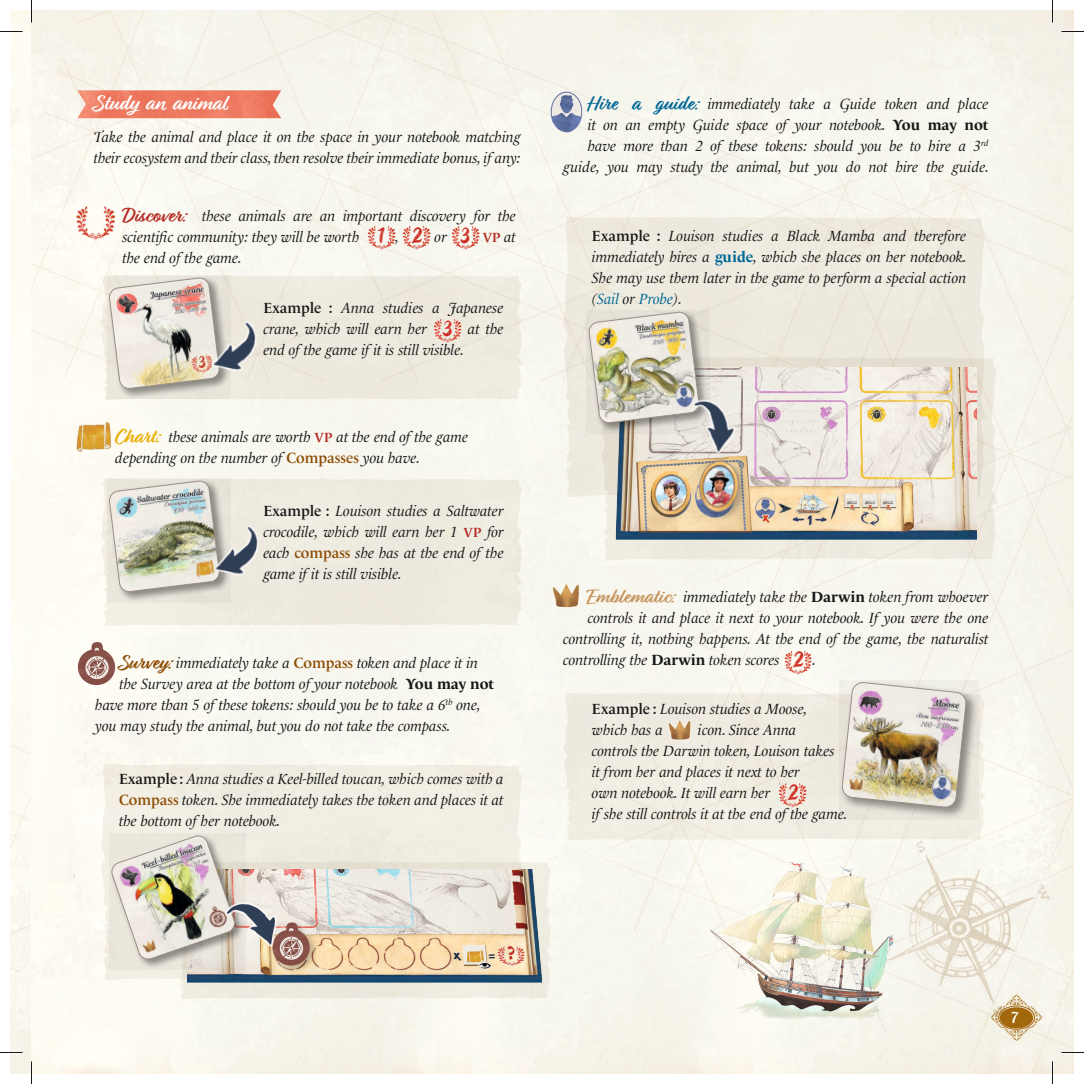
<style>
.page{position:relative;width:1084px;height:1084px;background:#fff}
.page>*{position:absolute;margin:0;border:0;box-sizing:border-box;transform-origin:0 0}
.t1{font:700 22.5px "Relation";color:#fff}
.t2{font:italic 15px/21px "Le Monde Livre Cla Std";color:#171818}
.t3{font:15px "Magnolia Script";color:#fff}
.t4{font:600 13.5px "Le Monde Livre Cla Std";color:#b42a21}
.s1{font-family:"Relation";font-weight:700;font-style:normal;font-size:21px;color:#b42a21}
.s2{font-weight:400;font-style:italic;font-size:15px;color:#171818}
.s3{font-weight:600;font-style:normal}
.s4{font-family:"Relation";font-weight:700;font-style:normal;font-size:21px;color:#e9ae00}
.s5{font-weight:600;font-style:normal;font-size:13.5px;color:#b42a21}
.s6{font-weight:600;font-style:normal;color:#8d4d05}
.s7{font-family:"Relation";font-weight:700;font-style:normal;font-size:21px;color:#8d4d05}
.s8{font-weight:700;font-style:normal}
.s9{font-family:"Relation";font-weight:700;font-style:normal;font-size:21px;color:#006896}
.s10{font-weight:700;font-style:normal;color:#006896}
.s11{color:#006896}
.s12{font-family:"Relation";font-weight:700;font-style:normal;font-size:21px;color:#c5945c}
</style>
<div class="page">
<img style="left:10px;top:10px;width:1063px;height:1063px">
<svg style="left:990px;top:994px;width:52px;height:46px"></svg>
<div style="left:99px;top:275px;width:424px;height:125px;background:#ede9df"></div>
<svg style="left:561px;top:215px;width:424px;height:282px;fill:#eeeadf"></svg>
<div style="left:99px;top:478px;width:424px;height:148px;background:#eeeae0"></div>
<div style="left:561px;top:692px;width:424px;height:148px;background:#f0ede2"></div>
<div style="left:99px;top:763px;width:424px;height:217px;background:#f1eee3"></div>
<svg style="left:176px;top:860px;width:375px;height:139px;fill:#e8e3d4"></svg>
<svg style="left:709px;top:356px;width:288px;height:204px;fill:#ebe5da"></svg>
<div style="left:107px;top:275px;width:123px;height:124px;background:#171818;opacity:.48"></div>
<img style="left:109px;top:277px;width:111px;height:112px">
<div style="left:107px;top:478px;width:123px;height:125px;background:#171818;opacity:.48"></div>
<img style="left:109px;top:480px;width:111px;height:112px">
<div style="left:839px;top:679px;width:139px;height:140px;background:#171818;opacity:.48"></div>
<img style="left:840px;top:681px;width:127px;height:127px">
<img style="left:188px;top:869px;width:421px;height:161px">
<div style="left:109px;top:833px;width:136px;height:137px;background:#171818;opacity:.48"></div>
<img style="left:111px;top:834px;width:125px;height:126px">
<div style="left:271px;top:921px;width:46px;height:52px;background:#171818;opacity:.26"></div>
<img style="left:272px;top:922px;width:38px;height:43px">
<img style="left:545px;top:86px;width:43px;height:49px">
<img style="left:545px;top:578px;width:43px;height:37px">
<img style="left:581px;top:367px;width:395px;height:210px">
<div style="left:586px;top:310px;width:123px;height:123px;background:#171818;opacity:.48"></div>
<img style="left:588px;top:312px;width:111px;height:111px">
<div style="left:697px;top:459px;width:50px;height:62px;background:#171818;opacity:.26"></div>
<img style="left:698px;top:470px;width:42px;height:42px">
<img style="left:657px;top:367px;width:101px;height:103px">
<img style="left:77px;top:90px;width:204px;height:28px">
<img style="left:75px;top:195px;width:41px;height:45px">
<img style="left:367px;top:218px;width:28px;height:32px">
<img style="left:402px;top:218px;width:29px;height:32px">
<img style="left:451px;top:218px;width:28px;height:32px">
<img style="left:197px;top:303px;width:81px;height:76px">
<img style="left:199px;top:507px;width:81px;height:76px">
<img style="left:433px;top:311px;width:29px;height:32px">
<img style="left:73px;top:409px;width:42px;height:49px">
<img style="left:78px;top:642px;width:37px;height:43px">
<img style="left:211px;top:880px;width:73px;height:78px">
<img style="left:783px;top:643px;width:29px;height:31px">
<img style="left:662px;top:715px;width:36px;height:31px">
<img style="left:778px;top:775px;width:29px;height:32px">
<img style="left:699px;top:849px;width:205px;height:189px">
<hr style="left:0;top:1051px;width:22px;height:2px;background:#fff">
<hr style="left:1061px;top:1051px;width:22px;height:2px;background:#fff">
<hr style="left:1051px;top:0;width:2px;height:23px;background:#fff">
<hr style="left:1051px;top:1061px;width:2px;height:22px;background:#fff">
<svg style="left:0;top:31px;width:22px;height:1px"></svg>
<svg style="left:1061px;top:31px;width:22px;height:1px"></svg>
<svg style="left:0;top:1052px;width:22px;height:1px"></svg>
<svg style="left:1061px;top:1052px;width:22px;height:1px"></svg>
<svg style="left:31px;top:0;width:1px;height:23px"></svg>
<svg style="left:31px;top:1061px;width:1px;height:22px"></svg>
<svg style="left:1052px;top:0;width:1px;height:23px"></svg>
<svg style="left:1052px;top:1061px;width:1px;height:22px"></svg>
<svg style="left:377px;top:218px;width:10px;height:39px"></svg>
<svg style="left:406px;top:224px;width:18px;height:31px"></svg>
<svg style="left:458px;top:222px;width:14px;height:22px"></svg>
<svg style="left:441px;top:315px;width:14px;height:22px"></svg>
<svg style="left:787px;top:648px;width:18px;height:33px"></svg>
<svg style="left:781px;top:781px;width:19px;height:33px"></svg>
<h1 class="t1" style="left:94px;top:90px;width:134px">Study an animal</h1>
<p class="t2" style="left:94px;top:127px;width:428px">Take the animal and place it on the space in your notebook matching their ecosystem and their class, then resolve their immediate bonus, ifany:</p>
<p class="t2" style="left:122px;top:205px;width:395px"><span class="s1">Discover:</span> these animals are an important discovery for the scientific community: they will be worth</p>
<p class="t2" style="left:395px;top:226px;width:5px">,</p>
<p class="t2" style="left:434px;top:226px;width:14px">or</p>
<p class="t4" style="left:483px;top:229px;width:35px">VP <span class="s2">at</span></p>
<p class="t2" style="left:122px;top:247px;width:121px">the end ofthe game.</p>
<p class="t2" style="left:263px;top:297px;width:242px"><span class="s3">Example :</span> Anna studies a Japanese crane, which will earn her</p>
<p class="t2" style="left:468px;top:318px;width:37px">at the</p>
<p class="t2" style="left:263px;top:339px;width:202px">end ofthe game ifit is still visible.</p>
<p class="t2" style="left:115px;top:426px;width:354px"><span class="s4">Chart:</span> these animals are worth <span class="s5">VP</span> at the end ofthe game depending on the number of<span class="s6">Compasses</span> you have.</p>
<p class="t2" style="left:263px;top:500px;width:242px;text-align:justify"><span class="s3">Example :</span> Louison studies a Saltwater crocodile, which will earn her 1 <span class="s5">VP</span> for each <span class="s6">compass</span> she has at the end ofthe game ifit is still visible.</p>
<p class="t2" style="left:119px;top:652px;width:360px"><span class="s7">Survey:</span> immediately take a <span class="s6">Compass</span> token and place it in</p>
<p class="t2" style="left:119px;top:673px;width:376px">the Survey area at the bottom ofyour notebook <span class="s8">You may not</span></p>
<p class="t2" style="left:95px;top:694px;width:387px">have more than 5 ofthese tokens: should you be to take a 6<sup>th</sup> one,</p>
<p class="t2" style="left:95px;top:715px;width:357px">you may study the animal, but you do not take the compass.</p>
<p class="t2" style="left:119px;top:767px;width:386px;text-align:justify"><span class="s3">Example :</span> Anna studies a Keel-billed toucan, which comes with a <span class="s6">Compass</span> token. She immediately takes the token and places it at the bottom ofher notebook.</p>
<p class="t2" style="left:563px;top:93px;width:427px;text-align:right"><span class="s9">Hire a guide:</span> immediately take a Guide token and place<br>it on an empty Guide space of your notebook. <span class="s8">You may not </span>have more than 2 of these tokens: should you be to hire a 3<sup>rd </sup>guide, you may study the animal, but you do not hire the guide.</p>
<p class="t2" style="left:592px;top:225px;width:376px;text-align:justify"><span class="s3">Example :</span> Louison studies a Black Mamba and therefore immediately hires a <span class="s10">guide</span>, which she places on her notebook.<br>She may use them later in the game to perform a special action (<span class="s11">Sail</span> or <span class="s11">Probe</span>).</p>
<p class="t2" style="left:588px;top:586px;width:402px"><span class="s12">Emblematic:</span> immediately take the <span class="s8">Darwin</span> token from whoever</p>
<p class="t2" style="left:588px;top:607px;width:402px">controls it and place it next to your notebook. Ifyou were the one</p>
<p class="t2" style="left:563px;top:628px;width:427px">controlling it, nothing happens. At the end ofthe game, the naturalist</p>
<p class="t2" style="left:563px;top:649px;width:218px">controlling the <span class="s8">Darwin</span> token scores</p>
<p class="t2" style="left:812px;top:649px;width:5px">.</p>
<p class="t2" style="left:592px;top:698px;width:217px"><span class="s3">Example :</span> Louison studies a Moose, which has a</p>
<p class="t2" style="left:592px;top:719px;width:244px;text-indent:106px">icon. Since Anna controls the Darwin token, Louison takes it from her and places it next to her<br>own notebook. It will earn her</p>
<p class="t2" style="left:592px;top:803px;width:257px">ifshe still controls it at the end ofthe game.</p>
<p class="t3" style="left:1011px;top:1006px;width:9px">7</p>
</div>
